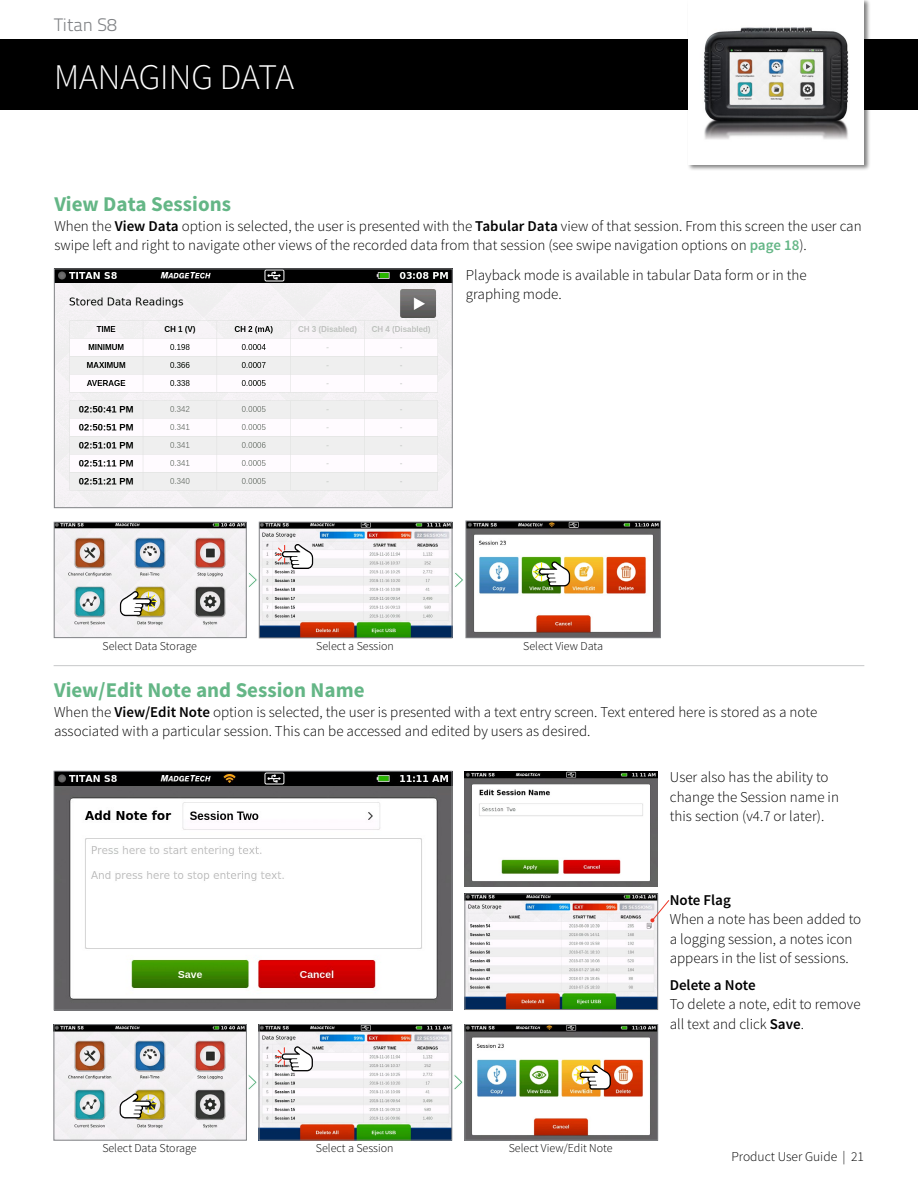
<style>
.page{position:relative;width:918px;height:1188px;background:#fff}
.page>*{position:absolute;margin:0;border:0;box-sizing:border-box;transform-origin:0 0}
.t1{font:300 36px "Source Sans Pro";color:#fff}
.t2{font:700 21px "Source Sans Pro";color:#64b686}
.t3{font:300 18px "Titillium Text 22 L";color:#808285}
.t4{font:300 15px/19.5px "Source Sans Pro";color:#000}
.t5{font:600 15px "Source Sans Pro";color:#000}
.t6{font:300 13.5px "Source Sans Pro";color:#000}
.t7{font:300 12px "Source Sans Pro";color:#000}
.s1{font-weight:600}
.s2{font-weight:600;color:#64b686}
</style>
<div class="page">
<div style="left:0;top:39px;width:918px;height:71px;background:#000"></div>
<div style="left:687px;top:0;width:184px;height:172px;background:#000;opacity:.5"></div>
<div style="left:688px;top:0;width:176px;height:165px;background:#fff"></div>
<img style="left:703px;top:27px;width:146px;height:113px">
<img style="left:261px;top:524px;width:189px;height:112px">
<div style="left:259px;top:522px;width:193px;height:116px;border:1px solid #808285"></div>
<img style="left:56px;top:524px;width:188px;height:112px">
<div style="left:54px;top:522px;width:192px;height:116px;border:1px solid #808285"></div>
<svg style="left:120px;top:591px;width:37px;height:25px"></svg>
<svg style="left:276px;top:544px;width:37px;height:25px"></svg>
<svg style="left:248px;top:573px;width:9px;height:14px"></svg>
<svg style="left:455px;top:573px;width:8px;height:14px"></svg>
<img style="left:468px;top:523px;width:191px;height:113px">
<div style="left:466px;top:521px;width:195px;height:117px;border:1px solid #808285"></div>
<img style="left:56px;top:271px;width:394px;height:235px">
<div style="left:54px;top:269px;width:398px;height:239px;border:1px solid #808285"></div>
<svg style="left:533px;top:562px;width:37px;height:24px"></svg>
<hr style="left:54px;top:665px;width:810px;height:1px;background:#c7c8ca">
<img style="left:261px;top:1026px;width:189px;height:112px">
<div style="left:259px;top:1024px;width:193px;height:116px;border:1px solid #808285"></div>
<img style="left:467px;top:1026px;width:189px;height:112px">
<div style="left:465px;top:1024px;width:193px;height:116px;border:1px solid #808285"></div>
<img style="left:467px;top:896px;width:189px;height:112px">
<div style="left:465px;top:894px;width:193px;height:116px;border:1px solid #808285"></div>
<img style="left:56px;top:1026px;width:189px;height:112px">
<div style="left:54px;top:1024px;width:193px;height:116px;border:1px solid #808285"></div>
<svg style="left:120px;top:1094px;width:37px;height:24px"></svg>
<svg style="left:276px;top:1047px;width:37px;height:24px"></svg>
<svg style="left:574px;top:1065px;width:37px;height:24px"></svg>
<svg style="left:248px;top:1075px;width:9px;height:15px"></svg>
<svg style="left:454px;top:1075px;width:9px;height:15px"></svg>
<img style="left:56px;top:773px;width:394px;height:235px">
<div style="left:54px;top:771px;width:398px;height:239px;border:1px solid #808285"></div>
<svg style="left:650px;top:899px;width:20px;height:23px"></svg>
<img style="left:465px;top:771px;width:192px;height:116px">
<p class="t3" style="left:54px;top:11px;width:64px">Titan S8</p>
<h1 class="t1" style="left:54px;top:55px;width:242px">MANAGING DATA</h1>
<h2 class="t2" style="left:54px;top:191px;width:178px">View Data Sessions</h2>
<p class="t4" style="left:54px;top:216px;width:809px">When the <span class="s1">View Data</span> option is selected, the user is presented with the <span class="s1">Tabular Data</span> view of that session. From this screen the user can swipe left and right to navigate other views of the recorded data from that session (see swipe navigation options on <span class="s2">page 18</span>).</p>
<p class="t4" style="left:466px;top:265px;width:342px">Playback mode is available in tabular Data form or in the graphing mode.</p>
<p class="t7" style="left:103px;top:638px;width:96px">Select Data Storage</p>
<p class="t7" style="left:316px;top:638px;width:79px">Select a Session</p>
<p class="t7" style="left:523px;top:638px;width:81px">Select View Data</p>
<h2 class="t2" style="left:54px;top:677px;width:312px">View/Edit Note and Session Name</h2>
<p class="t4" style="left:54px;top:702px;width:765px">When the <span class="s1">View/Edit Note</span> option is selected, the user is presented with a text entry screen. Text entered here is stored as a note associated with a particular session. This can be accessed and edited by users as desired.</p>
<p class="t4" style="left:670px;top:768px;width:171px">User also has the ability to change the Session name in this section (v4.7 or later).</p>
<p class="t7" style="left:102px;top:1141px;width:96px">Select Data Storage</p>
<p class="t7" style="left:316px;top:1141px;width:79px">Select a Session</p>
<p class="t7" style="left:509px;top:1141px;width:105px">Select View/Edit Note</p>
<p class="t5" style="left:670px;top:890px;width:63px">Note Flag</p>
<p class="t4" style="left:670px;top:910px;width:193px">When a note has been added to a logging session, a notes icon appears in the list of sessions.</p>
<p class="t5" style="left:670px;top:975px;width:88px">Delete a Note</p>
<p class="t4" style="left:670px;top:994px;width:193px">To delete a note, edit to remove all text and click <span class="s1">Save</span>.</p>
<p class="t6" style="left:731px;top:1148px;width:134px">Product User Guide | 21</p>
</div>
